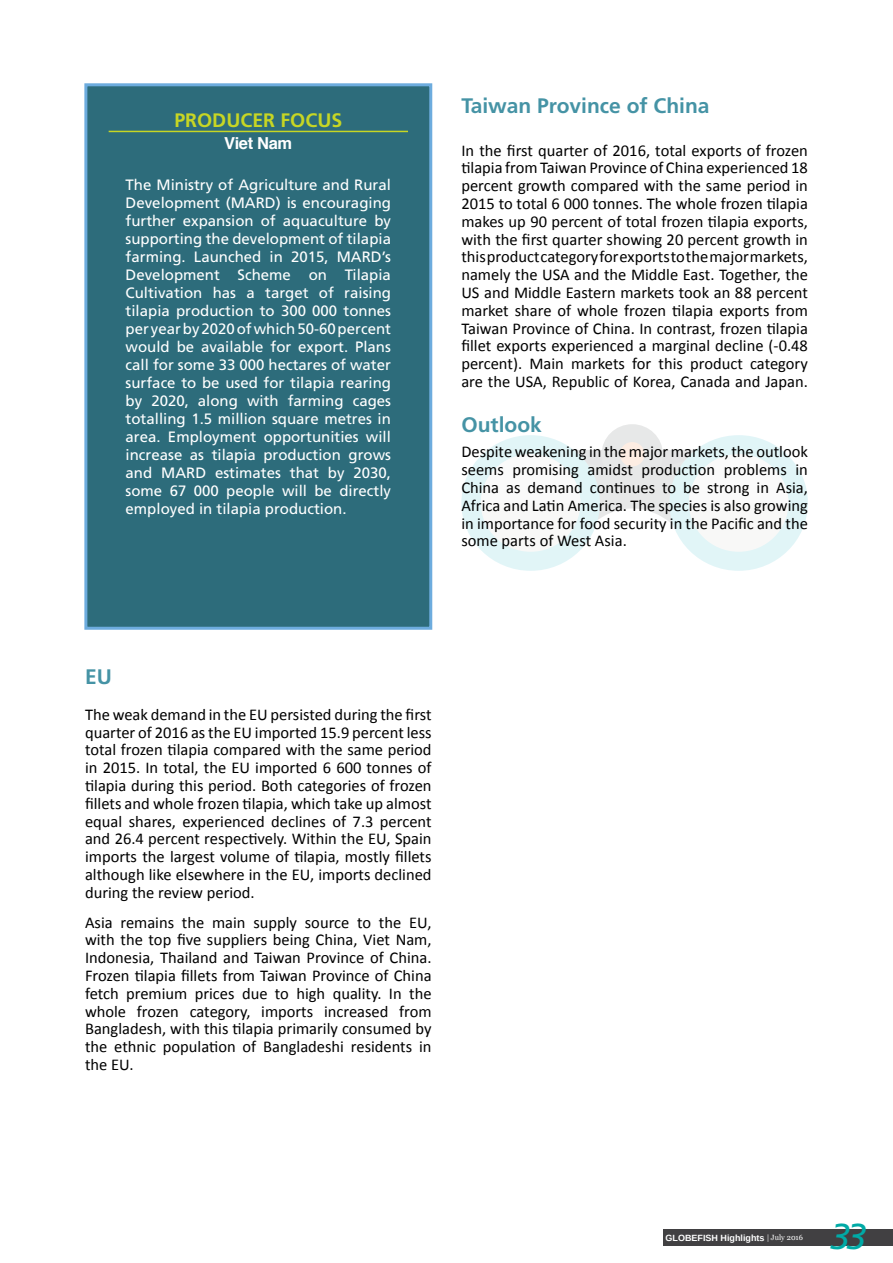
<style>
.page{position:relative;width:893px;height:1263px;background:#fff}
.page>*{position:absolute;margin:0;border:0;box-sizing:border-box;transform-origin:0 0}
.t1{font:italic 36px "Frutiger LT Std";color:#00aaa6}
.t2{font:700 21px "Frutiger LT Std";color:#4593a5}
.t3{font:700 19.5px "Frutiger LT Std";color:#c7d624}
.t4{font:16.5px/17.9px "Calibri";color:#000;text-align:justify}
.t5{font:700 16.5px "Helvetica";letter-spacing:-.02em;color:#fff}
.t6{font:15px/18px "Frutiger LT Std";color:#fff;text-align:justify}
.t7{font:700 9px "Arimo";color:#fff}
.s1{font-family:"Minion Pro";font-weight:400;font-size:7.5px}
.s2{font-family:"Georgia";font-weight:400;font-size:7.5px}
</style>
<div class="page">
<div style="left:664px;top:1229px;width:229px;height:16px;background:#414042"></div>
<div style="left:86px;top:85px;width:345px;height:543px;background:#2d6c7b"></div>
<hr style="left:109px;top:131px;width:299px;height:1px;background:#c7d624">
<div style="left:84px;top:83px;width:348px;height:547px;border:3px solid #6dacde"></div>
<div style="left:535px;top:450px;width:187px;height:48px;background:#e4e4e5;border-radius:13px"></div>
<div style="left:669px;top:435px;width:139px;height:136px;background:#e1f5f7;border-radius:50%"></div>
<div style="left:689px;top:454px;width:99px;height:98px;background:#f8f8f7;border-radius:50%"></div>
<div style="left:602px;top:424px;width:61px;height:60px;background:#e7e8e8;border-radius:50%"></div>
<div style="left:620px;top:442px;width:25px;height:24px;background:#fdede3;border-radius:50%"></div>
<div style="left:461px;top:435px;width:139px;height:136px;background:#e1f5f7;border-radius:50%"></div>
<div style="left:481px;top:454px;width:99px;height:98px;background:#f8f8f7;border-radius:50%"></div>
<svg style="left:481px;top:454px;width:307px;height:82px"></svg>
<p class="t3" style="left:174px;top:108px;width:169px">PRODUCER FOCUS</p>
<p class="t5" style="left:224px;top:130px;width:70px">Viet Nam</p>
<p class="t6" style="left:126px;top:176px;width:267px">The Ministry of Agriculture and Rural Development (MARD) is encouraging further expansion of aquaculture by supporting the development of tilapia farming. Launched in 2015, MARD’s Development Scheme on Tilapia Cultivation has a target of raising tilapia production to 300 000 tonnes per year by 2020 of which 50-60 percent would be available for export. Plans call for some 33 000 hectares of water surface to be used for tilapia rearing by 2020, along with farming cages totalling 1.5 million square metres in area. Employment opportunities will increase as tilapia production grows and MARD estimates that by 2030, some 67 000 people will be directly employed in tilapia production.</p>
<p class="t2" style="left:461px;top:93px;width:250px">Taiwan Province of China</p>
<p class="t4" style="left:461px;top:141px;width:348px">In the first quarter of 2016, total exports of frozen tilapia from Taiwan Province of China experienced 18 percent growth compared with the same period in 2015 to total 6 000 tonnes. The whole frozen tilapia makes up 90 percent of total frozen tilapia exports, with the first quarter showing 20 percent growth in this product category for exports to the major markets, namely the USA and the Middle East. Together, the US and Middle Eastern markets took an 88 percent market share of whole frozen tilapia exports from Taiwan Province of China. In contrast, frozen tilapia fillet exports experienced a marginal decline (-0.48 percent). Main markets for this product category are the USA, Republic of Korea, Canada and Japan.</p>
<p class="t2" style="left:461px;top:412px;width:82px">Outlook</p>
<p class="t4" style="left:461px;top:443px;width:348px">Despite weakening in the major markets, the outlook seems promising amidst production problems in China as demand continues to be strong in Asia, Africa and Latin America. The species is also growing in importance for food security in the Pacific and the some parts of West Asia.</p>
<p class="t2" style="left:85px;top:664px;width:28px">EU</p>
<p class="t4" style="left:85px;top:705px;width:348px">The weak demand in the EU persisted during the first quarter of 2016 as the EU imported 15.9 percent less total frozen tilapia compared with the same period in 2015. In total, the EU imported 6 600 tonnes of tilapia during this period. Both categories of frozen fillets and whole frozen tilapia, which take up almost equal shares, experienced declines of 7.3 percent and 26.4 percent respectively. Within the EU, Spain imports the largest volume of tilapia, mostly fillets although like elsewhere in the EU, imports declined during the review period.</p>
<p class="t4" style="left:85px;top:913px;width:348px">Asia remains the main supply source to the EU, with the top five suppliers being China, Viet Nam, Indonesia, Thailand and Taiwan Province of China.<br>Frozen tilapia fillets from Taiwan Province of China fetch premium prices due to high quality. In the whole frozen category, imports increased from Bangladesh, with this tilapia primarily consumed by the ethnic population of Bangladeshi residents in the EU.</p>
<p class="t7" style="left:665px;top:1231px;width:139px">GLOBEFISH Highlights <span class="s1">|</span> <span class="s2">July 2016</span></p>
<h1 class="t1" style="left:830px;top:1216px;width:38px">33</h1>
</div>
